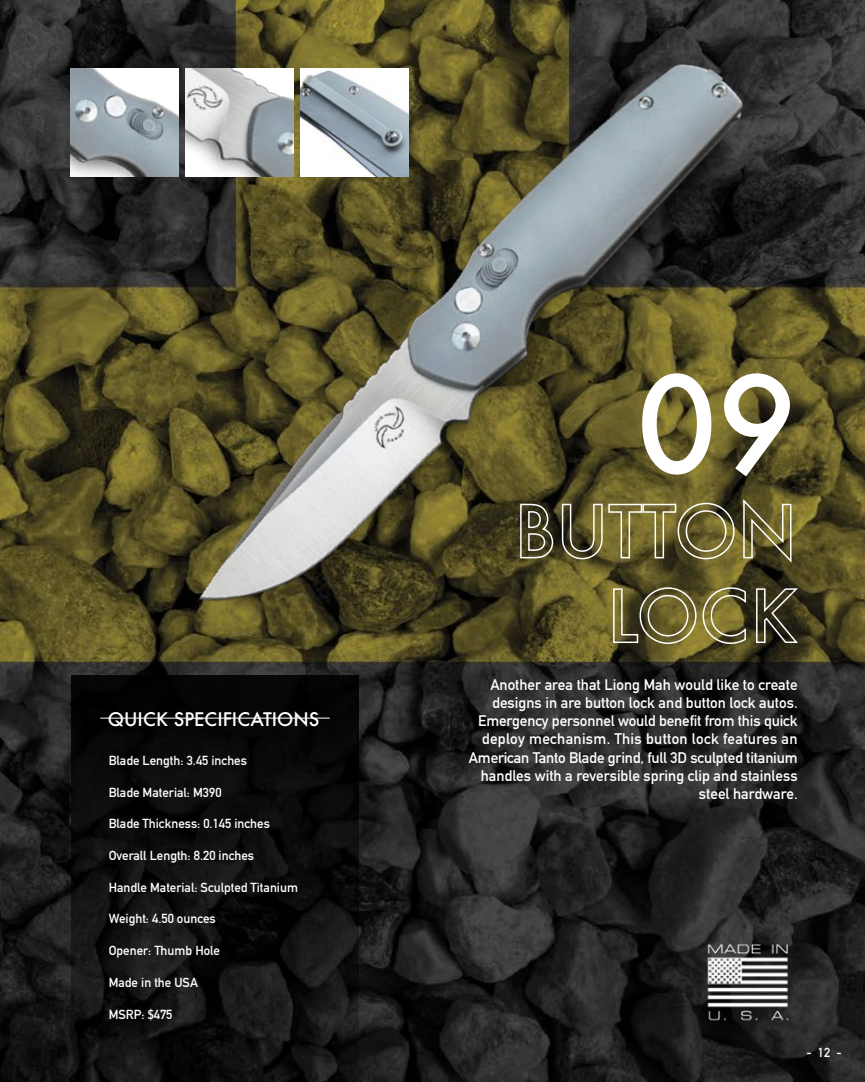
<style>
.page{position:relative;width:865px;height:1082px;background:#fff}
.page>*{position:absolute;margin:0;border:0;box-sizing:border-box;transform-origin:0 0}
.t1{font:500 129.9px "Futura";color:#fff}
.t2{font:500 18.15px "Futura";color:#fff}
.t3{font:700 15.15px/18.1px "DIN Alternate";color:#fff;text-align:right}
.t4{font:700 12.9px "DIN Alternate";color:#fff}
</style>
<div class="page">
<img style="left:0;top:916px;width:864px;height:165px">
<img style="left:0;top:0;width:864px;height:916px">
<svg style="left:519px;top:502px;width:35px;height:57px;background:#5e5a46"></svg>
<svg style="left:561px;top:502px;width:174px;height:58px;background:#787044"></svg>
<svg style="left:742px;top:497px;width:50px;height:67px;background:#746d43"></svg>
<svg style="left:612px;top:586px;width:134px;height:58px;background:#787042"></svg>
<svg style="left:755px;top:587px;width:44px;height:56px;background:#4f4b3b"></svg>
<svg style="left:71px;top:675px;width:287px;height:406px;background:#0e0d0d"></svg>
<hr style="left:100px;top:717px;width:230px;height:1px;background:#fff">
<img style="left:300px;top:68px;width:108px;height:108px">
<img style="left:70px;top:68px;width:108px;height:108px">
<img style="left:185px;top:68px;width:108px;height:108px">
<img style="left:704px;top:937px;width:87px;height:87px">
<p class="t2" style="left:108px;top:706px;width:213px">QUICK SPECIFICATIONS</p>
<p class="t4" style="left:109px;top:750px;width:140px">Blade Length: 3.45 inches</p>
<p class="t4" style="left:109px;top:782px;width:114px">Blade Material: M390</p>
<p class="t4" style="left:109px;top:813px;width:163px">Blade Thickness: 0.145 inches</p>
<p class="t4" style="left:109px;top:845px;width:147px">Overall Length: 8.20 inches</p>
<p class="t4" style="left:109px;top:877px;width:191px">Handle Material: Sculpted Titanium</p>
<p class="t4" style="left:109px;top:908px;width:109px">Weight: 4.50 ounces</p>
<p class="t4" style="left:109px;top:940px;width:113px">Opener: Thumb Hole</p>
<p class="t4" style="left:109px;top:972px;width:91px">Made in the USA</p>
<p class="t4" style="left:109px;top:1003px;width:65px">MSRP: $475</p>
<h1 class="t1" style="left:636px;top:335px;width:162px">09</h1>
<p class="t3" style="left:469px;top:674px;width:330px">Another area that Liong Mah would like to create designs in are button lock and button lock autos.<br>Emergency personnel would benefit from this quick deploy mechanism. This button lock features an American Tanto Blade grind, full 3D sculpted titanium handles with a reversible spring clip and stainless steel hardware.</p>
<p class="t4" style="left:806px;top:1041px;width:37px">- 12 -</p>
</div>
